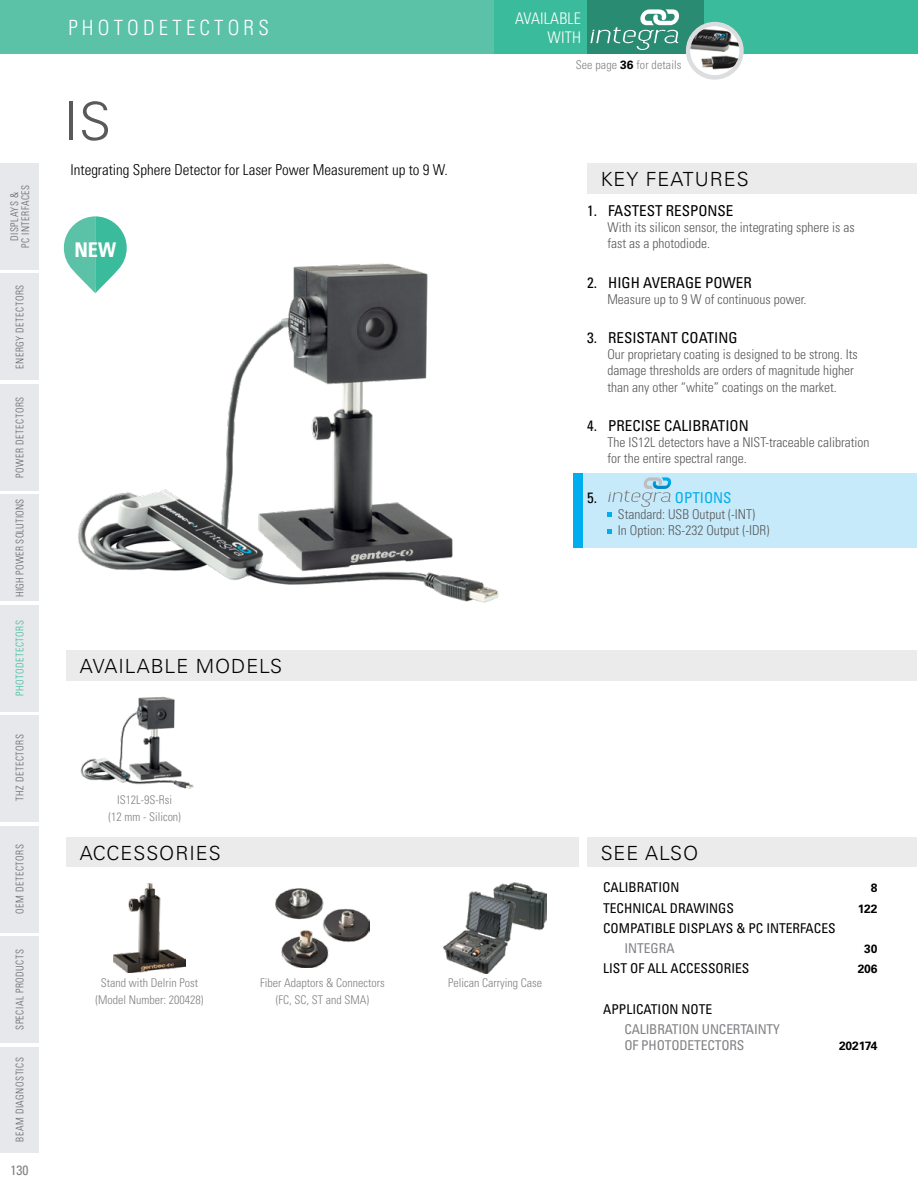
<style>
.page{position:relative;width:918px;height:1188px;background:#fff}
.page>*{position:absolute;margin:0;border:0;box-sizing:border-box;transform-origin:0 0}
.t1{font:300 52.5px "Univers";color:#58595b}
.t2{font:300 condensed 21px "Univers";letter-spacing:.2em;color:#fff}
.t3{font:700 condensed 20.25px "Univers";color:#fff}
.t4{font:300 19.5px "Univers";letter-spacing:.05em;color:#000}
.t5{font:300 condensed 16.05px/19.2px "Univers";letter-spacing:.01em;color:#fff;text-align:right}
.t6{font:condensed 15px "Univers";color:#000}
.t7{font:300 condensed 15px "Univers";color:#000}
.t8{font:condensed 15px "Univers";color:#00aeef}
.t9{font:300 condensed 13.5px/16.2px "Univers";color:#58595b}
.t10{font:condensed 13.5px "Univers";color:#000}
.t11{font:condensed 13.5px/16.2px "Univers";letter-spacing:-.01em;color:#808285}
.t12{font:300 condensed 12px/16.5px "Univers";color:#808285;text-align:center}
.t13{font:700 12px "Univers";letter-spacing:-.01em;color:#000}
.t14{font:300 condensed 10.5px/11.2px "Univers";letter-spacing:.05em;color:#636466;text-align:center;scale:.95 1}
.t15{font:300 condensed 10.5px "Univers";letter-spacing:.02em;color:#636466;scale:.95 1}
.t16{font:300 condensed 10.5px "Univers";letter-spacing:.05em;color:#3abb9b;scale:.95 1}
.s1{font-weight:700;font-stretch:normal;color:#000}
</style>
<div class="page">
<div style="left:0;top:163px;width:39px;height:107px;background:#e6e8ec"></div>
<div style="left:0;top:274px;width:39px;height:106px;background:#e6e8ec"></div>
<div style="left:0;top:384px;width:39px;height:107px;background:#e6e8ec"></div>
<div style="left:0;top:494px;width:39px;height:107px;background:#e6e8ec"></div>
<div style="left:0;top:715px;width:39px;height:107px;background:#e6e8ec"></div>
<div style="left:0;top:826px;width:39px;height:107px;background:#e6e8ec"></div>
<div style="left:0;top:936px;width:39px;height:107px;background:#e6e8ec"></div>
<div style="left:0;top:1047px;width:39px;height:105px;background:#e6e8ec"></div>
<div style="left:0;top:605px;width:39px;height:107px;background:#e6e8ec"></div>
<div style="left:0;top:0;width:918px;height:54px;background:#5bc2a8"></div>
<div style="left:495px;top:0;width:423px;height:54px;background:#3abb9b"></div>
<img style="left:78px;top:263px;width:500px;height:340px">
<img style="left:80px;top:696px;width:114px;height:93px">
<img style="left:444px;top:882px;width:102px;height:92px">
<img style="left:276px;top:888px;width:93px;height:79px">
<img style="left:113px;top:883px;width:73px;height:89px">
<div style="left:578px;top:474px;width:339px;height:74px;background:#c7eafb"></div>
<div style="left:573px;top:474px;width:10px;height:74px;background:#00aeef"></div>
<div style="left:66px;top:650px;width:851px;height:31px;background:#ebebec"></div>
<div style="left:66px;top:837px;width:512px;height:30px;background:#ebebec"></div>
<div style="left:587px;top:837px;width:330px;height:30px;background:#ebebec"></div>
<div style="left:587px;top:164px;width:330px;height:30px;background:#ebebec"></div>
<svg style="left:608px;top:477px;width:64px;height:30px"></svg>
<svg style="left:607px;top:513px;width:5px;height:4px"></svg>
<svg style="left:607px;top:529px;width:5px;height:4px"></svg>
<div style="left:588px;top:0;width:116px;height:54px;background:#2a8b73"></div>
<svg style="left:688px;top:24px;width:53px;height:53px"></svg>
<div style="left:686px;top:22px;width:58px;height:58px;border:4px solid #dcddde;border-radius:50%"></div>
<svg style="left:590px;top:9px;width:90px;height:41px"></svg>
<img style="left:690px;top:27px;width:49px;height:43px">
<svg style="left:64px;top:216px;width:63px;height:77px"></svg>
<p class="t14" style="left:9px;top:248px;width:68px;rotate:-90deg">DISPLAYS &amp;<br>PC INTERFACES</p>
<p class="t14" style="left:14px;top:369px;width:90px;rotate:-90deg">ENERGY DETECTORS</p>
<p class="t14" style="left:14px;top:478px;width:86px;rotate:-90deg">POWER DETECTORS</p>
<p class="t15" style="left:14px;top:597px;width:105px;rotate:-90deg">HIGH POWER SOLUTIONS</p>
<p class="t16" style="left:14px;top:696px;width:81px;rotate:-90deg">PHOTODETECTORS</p>
<p class="t14" style="left:14px;top:801px;width:71px;rotate:-90deg">THZ DETECTORS</p>
<p class="t14" style="left:14px;top:914px;width:75px;rotate:-90deg">OEM DETECTORS</p>
<p class="t14" style="left:14px;top:1030px;width:86px;rotate:-90deg">SPECIAL PRODUCTS</p>
<p class="t14" style="left:14px;top:1142px;width:90px;rotate:-90deg">BEAM DIAGNOSTICS</p>
<p class="t11" style="left:11px;top:1162px;width:19px">130</p>
<h2 class="t2" style="left:68px;top:15px;width:202px">PHOTODETECTORS</h2>
<h1 class="t1" style="left:64px;top:90px;width:49px">IS</h1>
<p class="t7" style="left:71px;top:161px;width:379px">Integrating Sphere Detector for Laser Power Measurement up to 9 W.</p>
<h3 class="t3" style="left:74px;top:237px;width:43px">NEW</h3>
<h3 class="t4" style="left:80px;top:654px;width:204px">AVAILABLE MODELS</h3>
<p class="t12" style="left:108px;top:792px;width:74px">IS12L-9S-Rsi<br>(12 mm - Silicon)</p>
<p class="t5" style="left:515px;top:8px;width:68px">AVAILABLE<br>WITH</p>
<p class="t12" style="left:576px;top:56px;width:107px">See page <span class="s1">36</span> for details</p>
<h3 class="t4" style="left:601px;top:167px;width:149px">KEY FEATURES</h3>
<p class="t6" style="left:587px;top:201px;width:148px">1. FASTEST RESPONSE</p>
<p class="t9" style="left:607px;top:219px;width:249px">With its silicon sensor, the integrating sphere is as fast as a photodiode.</p>
<p class="t6" style="left:587px;top:273px;width:166px">2. HIGH AVERAGE POWER</p>
<p class="t9" style="left:607px;top:291px;width:201px">Measure up to 9 W of continuous power.</p>
<p class="t6" style="left:587px;top:328px;width:152px">3. RESISTANT COATING</p>
<p class="t9" style="left:607px;top:346px;width:252px">Our proprietary coating is designed to be strong. Its damage thresholds are orders of magnitude higher than any other “white” coatings on the market.</p>
<p class="t6" style="left:587px;top:416px;width:163px">4. PRECISE CALIBRATION</p>
<p class="t9" style="left:607px;top:434px;width:264px">The IS12L detectors have a NIST-traceable calibration for the entire spectral range.</p>
<p class="t6" style="left:587px;top:488px;width:11px">5.</p>
<p class="t8" style="left:675px;top:488px;width:58px">OPTIONS</p>
<p class="t9" style="left:618px;top:506px;width:153px">Standard: USB Output (-INT)<br>In Option: RS-232 Output (-IDR)</p>
<h3 class="t4" style="left:80px;top:841px;width:142px">ACCESSORIES</h3>
<h3 class="t4" style="left:601px;top:841px;width:99px">SEE ALSO</h3>
<p class="t12" style="left:95px;top:975px;width:109px">Stand with Delrin Post (Model Number: 200428)</p>
<p class="t12" style="left:260px;top:975px;width:126px">Fiber Adaptors &amp; Connectors</p>
<p class="t12" style="left:448px;top:975px;width:95px">Pelican Carrying Case</p>
<p class="t12" style="left:276px;top:991px;width:95px">(FC, SC, ST and SMA)</p>
<p class="t10" style="left:603px;top:879px;width:78px">CALIBRATION</p>
<p class="t13" style="left:871px;top:881px;width:8px">8</p>
<p class="t10" style="left:603px;top:899px;width:132px">TECHNICAL DRAWINGS</p>
<p class="t13" style="left:858px;top:901px;width:21px">122</p>
<p class="t10" style="left:603px;top:919px;width:234px">COMPATIBLE DISPLAYS &amp; PC INTERFACES</p>
<p class="t11" style="left:624px;top:940px;width:52px">INTEGRA</p>
<p class="t13" style="left:864px;top:942px;width:15px">30</p>
<p class="t10" style="left:603px;top:960px;width:148px">LIST OF ALL ACCESSORIES</p>
<p class="t13" style="left:858px;top:962px;width:21px">206</p>
<p class="t10" style="left:603px;top:1000px;width:111px">APPLICATION NOTE</p>
<p class="t11" style="left:624px;top:1021px;width:157px">CALIBRATION UNCERTAINTY<br>OF PHOTODETECTORS</p>
<p class="t13" style="left:839px;top:1039px;width:40px">202174</p>
</div>
